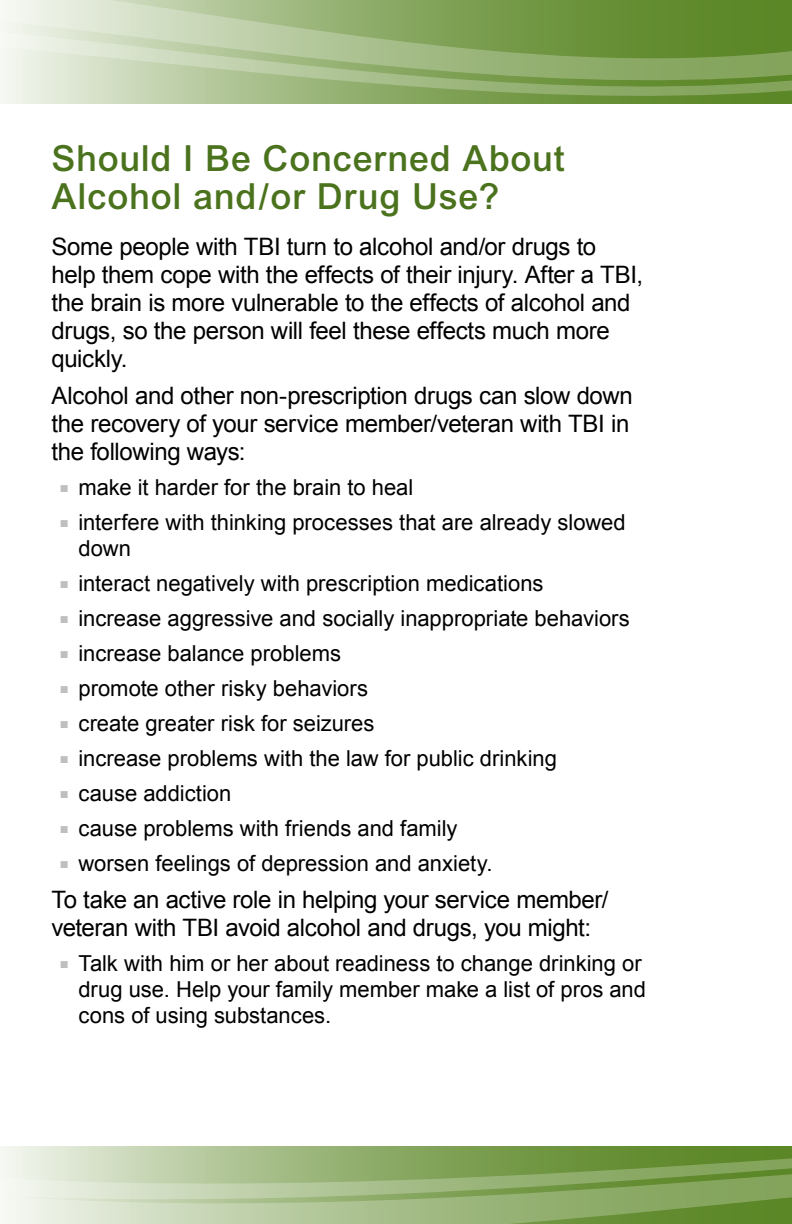
<style>
.page{position:relative;width:792px;height:1224px;background:#fff}
.page>*{position:absolute;margin:0;border:0;box-sizing:border-box;transform-origin:0 0}
.t1{font:500 36px/38px "Arial";letter-spacing:.02em;color:#4b721d}
.t2{font:24px/28px "Arial";letter-spacing:-.015em;color:#000}
.t3{font:22px/26px "Arial";color:#000}
.s1{color:#bfbfbf}
</style>
<div class="page">
<svg style="left:0;top:98px;width:792px;height:6px;background:#93b070"></svg>
<svg style="left:0;top:0;width:792px;height:29px;background:#96b274"></svg>
<svg style="left:0;top:29px;width:792px;height:69px;background:#9fb981"></svg>
<svg style="left:0;top:1146px;width:792px;height:6px;background:#93b070"></svg>
<svg style="left:5px;top:1221px;width:787px;height:3px;background:#a0b982"></svg>
<svg style="left:0;top:1152px;width:792px;height:69px;background:#a1ba83"></svg>
<h2 class="t1" style="left:52px;top:139px;width:515px">Should I Be Concerned About<br>Alcohol and/or Drug Use?</h2>
<p class="t2" style="left:52px;top:232px;width:593px">Some people with TBI turn to alcohol and/or drugs to help them cope with the effects of their injury. After a TBI, the brain is more vulnerable to the effects of alcohol and drugs, so the person will feel these effects much more quickly.</p>
<p class="t2" style="left:52px;top:381px;width:583px">Alcohol and other non-prescription drugs can slow down the recovery of your service member/veteran with TBI in the following ways:</p>
<p class="t3" style="left:60px;top:474px;width:354px"><span class="s1">■</span> make it harder for the brain to heal</p>
<p class="t3" style="left:78px;top:509px;width:549px;text-indent:-18px"><span class="s1">■</span> interfere with thinking processes that are already slowed down</p>
<p class="t3" style="left:60px;top:570px;width:485px"><span class="s1">■</span> interact negatively with prescription medications</p>
<p class="t3" style="left:60px;top:605px;width:571px"><span class="s1">■</span> increase aggressive and socially inappropriate behaviors</p>
<p class="t3" style="left:60px;top:640px;width:282px"><span class="s1">■</span> increase balance problems</p>
<p class="t3" style="left:60px;top:675px;width:309px"><span class="s1">■</span> promote other risky behaviors</p>
<p class="t3" style="left:60px;top:710px;width:315px"><span class="s1">■</span> create greater risk for seizures</p>
<p class="t3" style="left:60px;top:745px;width:498px"><span class="s1">■</span> increase problems with the law for public drinking</p>
<p class="t3" style="left:60px;top:780px;width:172px"><span class="s1">■</span> cause addiction</p>
<p class="t3" style="left:60px;top:815px;width:398px"><span class="s1">■</span> cause problems with friends and family</p>
<p class="t3" style="left:60px;top:850px;width:434px"><span class="s1">■</span> worsen feelings of depression and anxiety.</p>
<p class="t2" style="left:52px;top:885px;width:559px">To take an active role in helping your service member/ veteran with TBI avoid alcohol and drugs, you might:</p>
<p class="t3" style="left:78px;top:950px;width:569px;text-indent:-18px"><span class="s1">■</span> Talk with him or her about readiness to change drinking or drug use. Help your family member make a list of pros and cons of using substances.</p>
</div>
